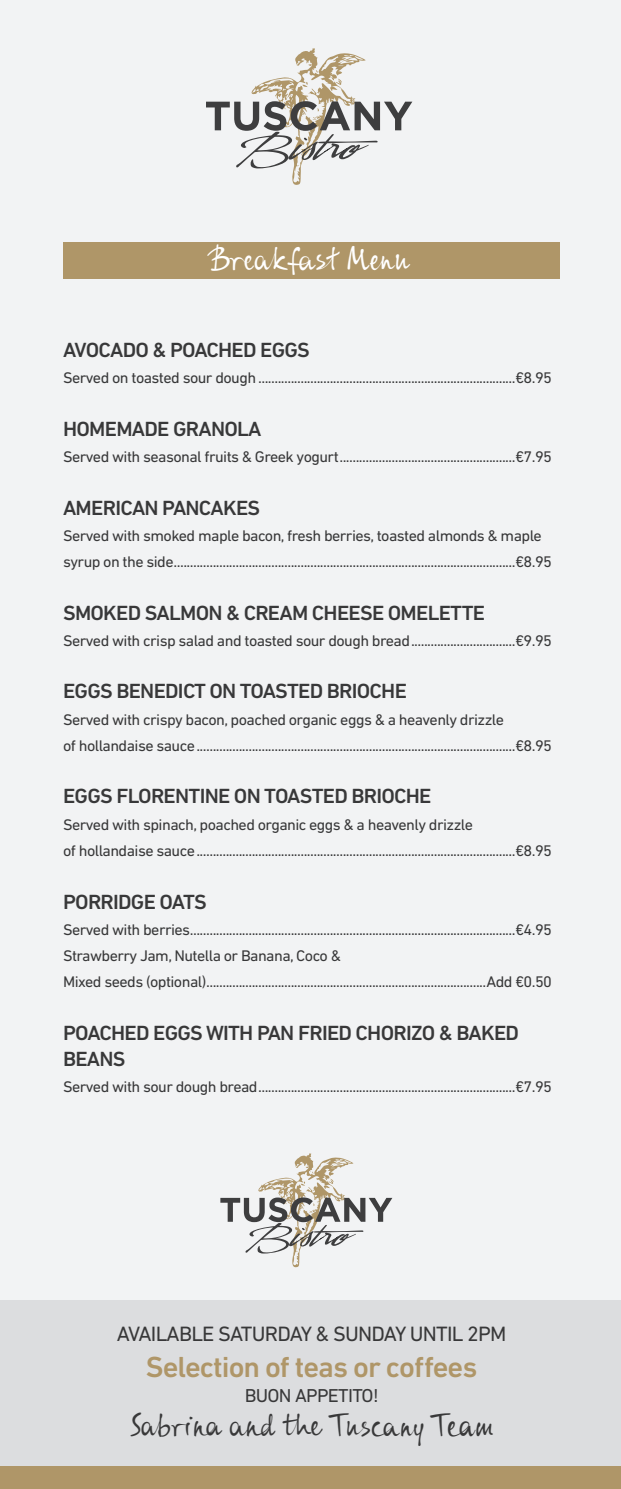
<style>
.page{position:relative;width:621px;height:1489px;background:#fff}
.page>*{position:absolute;margin:0;border:0;box-sizing:border-box;transform-origin:0 0}
.t1{font:34.82px "ALS Syys Script Eco";color:#fff}
.t2{font:33.77px "ALS Syys Script Eco";color:#383839}
.t3{font:500 29.57px "DIN Next LT Pro";letter-spacing:-.035em;color:#af9668}
.t4{font:21.18px "DIN Next LT Pro";letter-spacing:-.035em;color:#383839}
.t5{font:500 20.82px/26.2px "DIN Next LT Pro";letter-spacing:-.035em;color:#383839}
.t6{font:18.9px "DIN Next LT Pro";letter-spacing:-.035em;color:#383839}
.t7{font:15.58px/26.2px "DIN Next LT Pro";letter-spacing:-.035em;color:#383839}
</style>
<div class="page">
<div style="left:0;top:0;width:620px;height:1488px;background:#f2f3f4"></div>
<div style="left:0;top:1300px;width:620px;height:166px;background:#dcdddf"></div>
<div style="left:63px;top:242px;width:496px;height:36px;background:#af9668"></div>
<div style="left:0;top:1466px;width:620px;height:22px;background:#af9668"></div>
<svg style="left:206px;top:48px;width:206px;height:137px"></svg>
<svg style="left:220px;top:1153px;width:172px;height:114px"></svg>
<p class="t1" style="left:207px;top:236px;width:204px">Breakfast Menu</p>
<p class="t5" style="left:63px;top:336px;width:248px">AVOCADO &amp; POACHED EGGS</p>
<p class="t7" style="left:63px;top:364px;width:490px">Served on toasted sour dough ...............................................................................€8.95</p>
<p class="t5" style="left:63px;top:415px;width:200px">HOMEMADE GRANOLA</p>
<p class="t7" style="left:63px;top:443px;width:490px">Served with seasonal fruits &amp; Greek yogurt......................................................€7.95</p>
<p class="t5" style="left:63px;top:494px;width:198px">AMERICAN PANCAKES</p>
<p class="t7" style="left:63px;top:522px;width:490px">Served with smoked maple bacon, fresh berries, toasted almonds &amp; maple syrup on the side.........................................................................................................€8.95</p>
<p class="t5" style="left:63px;top:599px;width:423px">SMOKED SALMON &amp; CREAM CHEESE OMELETTE</p>
<p class="t7" style="left:63px;top:627px;width:490px">Served with crisp salad and toasted sour dough bread................................€9.95</p>
<p class="t5" style="left:63px;top:678px;width:345px">EGGS BENEDICT ON TOASTED BRIOCHE</p>
<p class="t7" style="left:63px;top:706px;width:442px">Served with crispy bacon, poached organic eggs &amp; a heavenly drizzle</p>
<p class="t7" style="left:63px;top:732px;width:490px">of hollandaise sauce..................................................................................................€8.95</p>
<p class="t5" style="left:63px;top:783px;width:369px">EGGS FLORENTINE ON TOASTED BRIOCHE</p>
<p class="t7" style="left:63px;top:811px;width:411px">Served with spinach, poached organic eggs &amp; a heavenly drizzle</p>
<p class="t7" style="left:63px;top:837px;width:490px">of hollandaise sauce..................................................................................................€8.95</p>
<p class="t5" style="left:63px;top:888px;width:145px">PORRIDGE OATS</p>
<p class="t7" style="left:63px;top:916px;width:490px">Served with berries....................................................................................................€4.95</p>
<p class="t7" style="left:63px;top:942px;width:279px">Strawberry Jam, Nutella or Banana, Coco &amp;</p>
<p class="t7" style="left:63px;top:968px;width:490px">Mixed seeds (optional)......................................................................................Add €0.50</p>
<p class="t5" style="left:63px;top:1019px;width:457px">POACHED EGGS WITH PAN FRIED CHORIZO &amp; BAKED<br>BEANS</p>
<p class="t7" style="left:63px;top:1073px;width:490px">Served with sour dough bread...............................................................................€7.95</p>
<p class="t4" style="left:117px;top:1321px;width:391px">AVAILABLE SATURDAY &amp; SUNDAY UNTIL 2PM</p>
<p class="t3" style="left:146px;top:1349px;width:333px">Selection of teas or coffees</p>
<p class="t6" style="left:244px;top:1384px;width:135px">BUON APPETITO!</p>
<p class="t2" style="left:129px;top:1402px;width:365px">Sabrina and the Tuscany Team</p>
</div>
